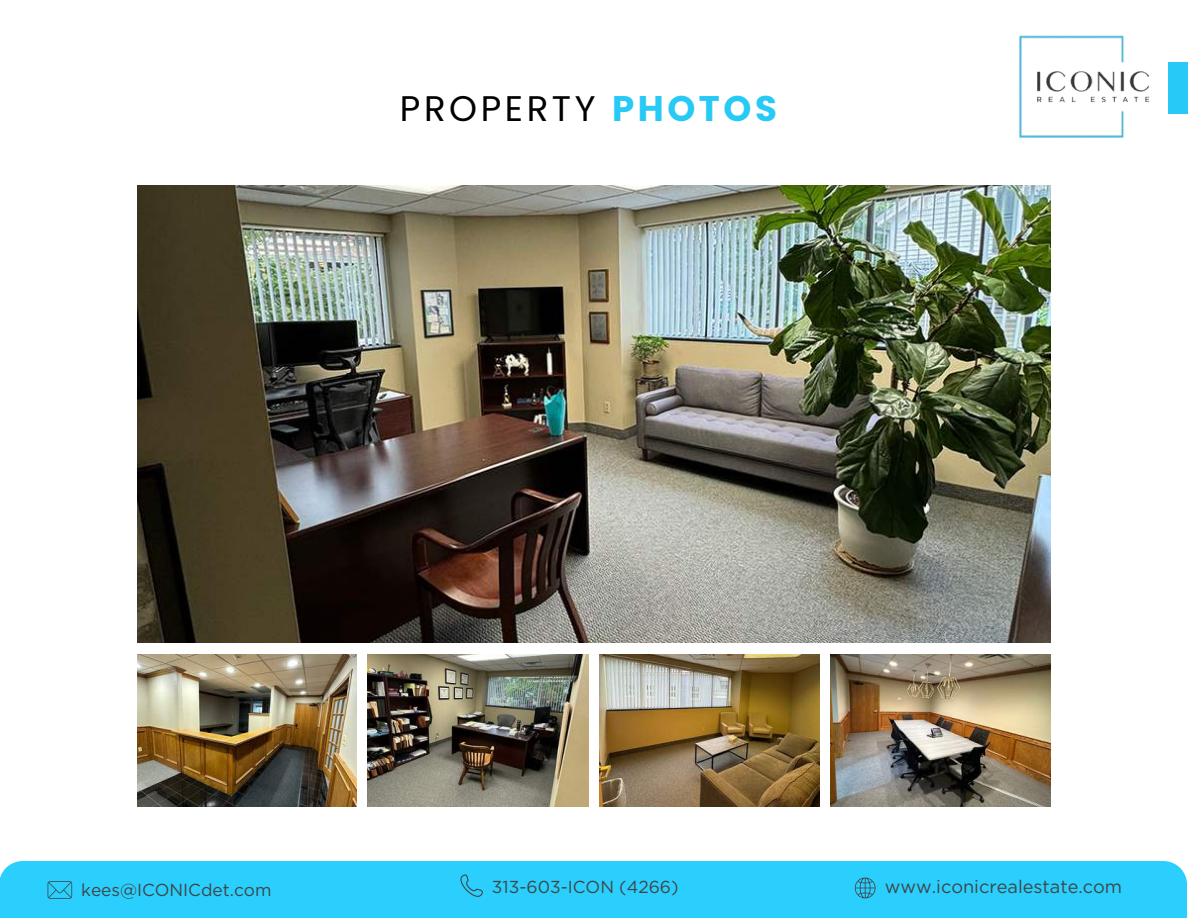
<style>
.page{position:relative;width:1188px;height:918px;background:#fff}
.page>*{position:absolute;margin:0;border:0;box-sizing:border-box;transform-origin:0 0}
.t1{font:35.55px "Poppins";letter-spacing:.1em;color:#000}
.t2{font:18.15px "Gotham";color:#404548}
.t3{font:17.25px "Gotham";color:#404548}
.s1{font-weight:700;color:#27c9f5}
</style>
<div class="page">
<div style="left:1169px;top:63px;width:19px;height:51px;background:#27c9f5"></div>
<img style="left:1019px;top:35px;width:131px;height:103px">
<div style="left:0;top:861px;width:1187px;height:57px;background:#2acffd"></div>
<svg style="left:460px;top:874px;width:23px;height:23px"></svg>
<svg style="left:48px;top:881px;width:24px;height:18px"></svg>
<svg style="left:854px;top:877px;width:22px;height:22px"></svg>
<img style="left:830px;top:654px;width:221px;height:152px">
<img style="left:600px;top:654px;width:219px;height:152px">
<img style="left:137px;top:654px;width:220px;height:152px">
<img style="left:137px;top:185px;width:914px;height:458px">
<img style="left:368px;top:654px;width:220px;height:152px">
<h1 class="t1" style="left:400px;top:88px;width:379px">PROPERTY <span class="s1">PHOTOS</span></h1>
<p class="t3" style="left:81px;top:879px;width:192px">kees@ICONICdet.com</p>
<p class="t3" style="left:492px;top:876px;width:188px">313-603-ICON (4266)</p>
<p class="t2" style="left:885px;top:875px;width:239px">www.iconicrealestate.com</p>
</div>
